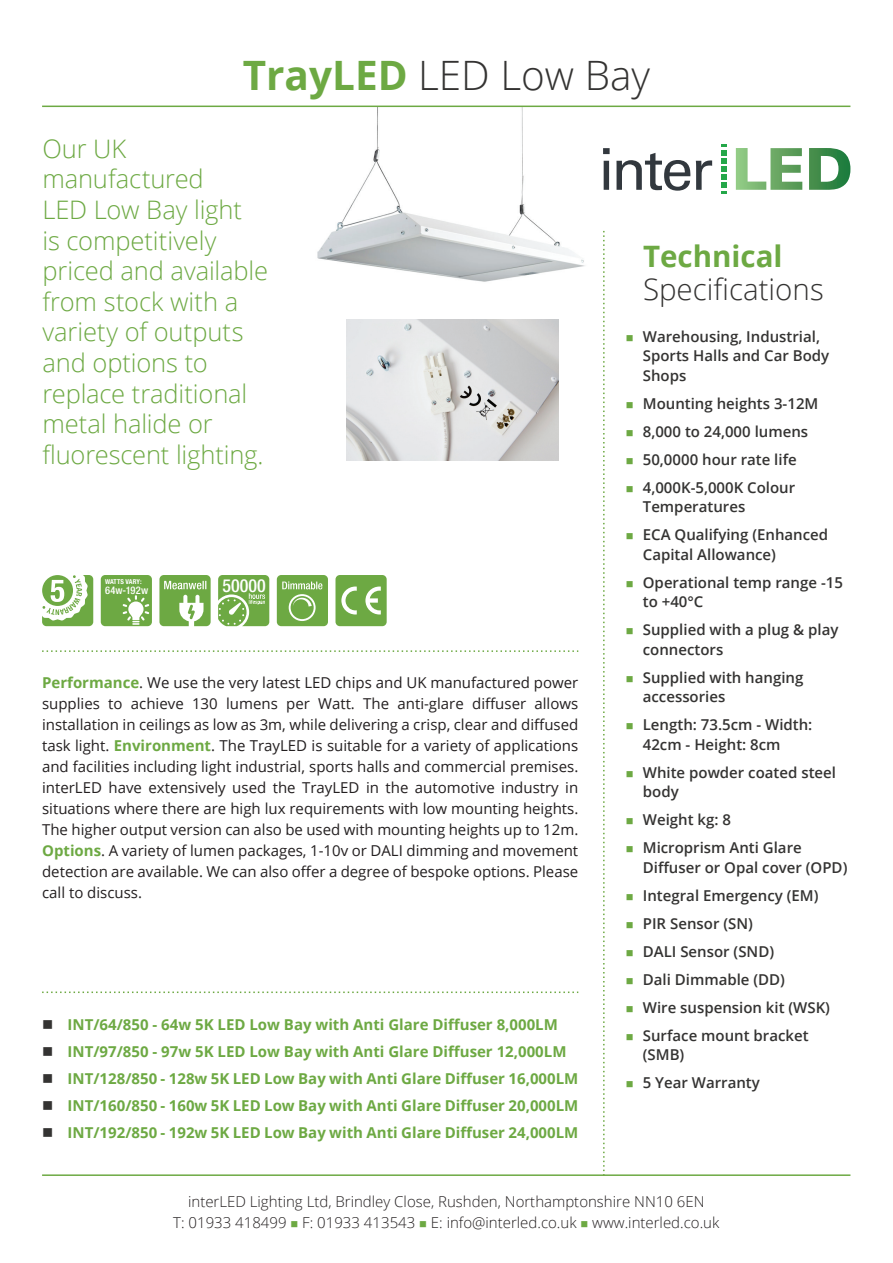
<style>
.page{position:relative;width:893px;height:1263px;background:#fff}
.page>*{position:absolute;margin:0;border:0;box-sizing:border-box;transform-origin:0 0}
.t1{font:300 40.5px "Open Sans";color:#343332}
.t2{font:300 29.55px "Open Sans";color:#343332}
.t3{font:700 29.55px "Open Sans";color:#6da943}
.t4{font:300 25.5px/30.6px "Open Sans";letter-spacing:-.005em;color:#6da943}
.t5{font:500 condensed 18px "Helvetica Neue";letter-spacing:.005em;color:#fff}
.t6{font:15px/21px "Open Sans";color:#231f20;text-align:justify}
.t7{font:600 15px/19.5px "Open Sans";color:#343332}
.t8{font:700 15px "Open Sans";color:#6da943}
.t9{font:300 15px/21px "Open Sans";color:#231f20;text-align:center}
.t10{font:500 condensed 10.5px "Helvetica Neue";letter-spacing:.02em;color:#fff}
.t11{font:700 condensed 6.75px "Helvetica Neue";color:#fff}
.s1{font-weight:700;color:#6da943}
.s2{color:#343332}
.s3{color:#6da943}
</style>
<div class="page">
<img style="left:310px;top:107px;width:280px;height:280px">
<svg style="left:603px;top:148px;width:7px;height:42px"></svg>
<svg style="left:616px;top:153px;width:96px;height:38px"></svg>
<svg style="left:736px;top:148px;width:66px;height:42px"></svg>
<svg style="left:809px;top:148px;width:41px;height:42px"></svg>
<svg style="left:721px;top:144px;width:5px;height:50px"></svg>
<svg style="left:42px;top:575px;width:52px;height:52px"></svg>
<svg style="left:159px;top:575px;width:52px;height:52px;fill:#6da943"></svg>
<svg style="left:276px;top:575px;width:52px;height:52px;background:#83b660"></svg>
<svg style="left:335px;top:575px;width:52px;height:52px;background:#86b763"></svg>
<svg style="left:603px;top:231px;width:2px;height:941px"></svg>
<hr style="left:42px;top:106px;width:808px;height:1px;background:#6da943">
<hr style="left:42px;top:1174px;width:808px;height:2px;background:#6da943">
<svg style="left:42px;top:650px;width:536px;height:2px"></svg>
<svg style="left:42px;top:991px;width:536px;height:2px"></svg>
<img style="left:346px;top:320px;width:212px;height:141px">
<svg style="left:218px;top:575px;width:52px;height:52px;background:#83b660"></svg>
<svg style="left:100px;top:575px;width:52px;height:52px;background:#83b65f"></svg>
<h1 class="t1" style="left:243px;top:47px;width:409px"><span class="s1">TrayLED</span> LED Low Bay</h1>
<h3 class="t4" style="left:43px;top:132px;width:227px">Our UK manufactured<br>LED Low Bay light<br>is competitively priced and available from stock with a variety of outputs and options to replace traditional metal halide or fluorescent lighting.</h3>
<p class="t10" style="left:105px;top:584px;width:45px">64w-192w</p>
<p class="t5" style="left:222px;top:575px;width:45px">50000</p>
<p class="t11" style="left:105px;top:577px;width:38px">WATTS VARY:</p>
<p class="t6" style="left:42px;top:671px;width:538px"><span class="s1">Performance</span>. We use the very latest LED chips and UK manufactured power supplies to achieve 130 lumens per Watt. The anti-glare diffuser allows installation in ceilings as low as 3m, while delivering a crisp, clear and diffused task light. <span class="s1">Environment</span>. The TrayLED is suitable for a variety of applications and facilities including light industrial, sports halls and commercial premises. interLED have extensively used the TrayLED in the automotive industry in situations where there are high lux requirements with low mounting heights.<br>The higher output version can also be used with mounting heights up to 12m.<br><span class="s1">Options</span>. A variety of lumen packages, 1-10v or DALI dimming and movement detection are available. We can also offer a degree of bespoke options. Please call to discuss.</p>
<p class="t8" style="left:42px;top:1014px;width:517px"><span class="s2">■</span> INT/64/850 - 64w 5K LED Low Bay with Anti Glare Diffuser 8,000LM</p>
<p class="t8" style="left:42px;top:1041px;width:526px"><span class="s2">■</span> INT/97/850 - 97w 5K LED Low Bay with Anti Glare Diffuser 12,000LM</p>
<p class="t8" style="left:42px;top:1068px;width:538px"><span class="s2">■</span> INT/128/850 - 128w 5K LED Low Bay with Anti Glare Diffuser 16,000LM</p>
<p class="t8" style="left:42px;top:1095px;width:538px"><span class="s2">■</span> INT/160/850 - 160w 5K LED Low Bay with Anti Glare Diffuser 20,000LM</p>
<p class="t8" style="left:42px;top:1122px;width:538px"><span class="s2">■</span> INT/192/850 - 192w 5K LED Low Bay with Anti Glare Diffuser 24,000LM</p>
<h2 class="t3" style="left:643px;top:235px;width:141px">Technical</h2>
<h2 class="t2" style="left:643px;top:269px;width:182px">Specifications</h2>
<p class="t7" style="left:643px;top:326px;width:188px;text-indent:-17px"><span class="s3">■</span> Warehousing, Industrial,<br>Sports Halls and Car Body<br>Shops</p>
<p class="t7" style="left:626px;top:393px;width:194px"><span class="s3">■</span> Mounting heights 3-12M</p>
<p class="t7" style="left:626px;top:421px;width:184px"><span class="s3">■</span> 8,000 to 24,000 lumens</p>
<p class="t7" style="left:626px;top:449px;width:172px"><span class="s3">■</span> 50,0000 hour rate life</p>
<p class="t7" style="left:643px;top:477px;width:154px;text-indent:-17px"><span class="s3">■</span> 4,000K-5,000K Colour<br>Temperatures</p>
<p class="t7" style="left:643px;top:524px;width:187px;text-indent:-17px"><span class="s3">■</span> ECA Qualifying (Enhanced<br>Capital Allowance)</p>
<p class="t7" style="left:643px;top:572px;width:202px;text-indent:-17px"><span class="s3">■</span> Operational temp range -15 to +40°C</p>
<p class="t7" style="left:643px;top:620px;width:197px;text-indent:-17px"><span class="s3">■</span> Supplied with a plug &amp; play connectors</p>
<p class="t7" style="left:643px;top:667px;width:162px;text-indent:-17px"><span class="s3">■</span> Supplied with hanging accessories</p>
<p class="t7" style="left:643px;top:715px;width:171px;text-indent:-17px"><span class="s3">■</span> Length: 73.5cm - Width:<br>42cm - Height: 8cm</p>
<p class="t7" style="left:643px;top:762px;width:195px;text-indent:-17px"><span class="s3">■</span> White powder coated steel body</p>
<p class="t7" style="left:626px;top:810px;width:107px"><span class="s3">■</span> Weight kg: 8</p>
<p class="t7" style="left:643px;top:838px;width:206px;text-indent:-17px"><span class="s3">■</span> Microprism Anti Glare<br>Diffuser or Opal cover (OPD)</p>
<p class="t7" style="left:626px;top:885px;width:194px"><span class="s3">■</span> Integral Emergency (EM)</p>
<p class="t7" style="left:626px;top:913px;width:129px"><span class="s3">■</span> PIR Sensor (SN)</p>
<p class="t7" style="left:626px;top:941px;width:150px"><span class="s3">■</span> DALI Sensor (SND)</p>
<p class="t7" style="left:626px;top:969px;width:161px"><span class="s3">■</span> Dali Dimmable (DD)</p>
<p class="t7" style="left:626px;top:997px;width:206px"><span class="s3">■</span> Wire suspension kit (WSK)</p>
<p class="t7" style="left:643px;top:1025px;width:167px;text-indent:-17px"><span class="s3">■</span> Surface mount bracket (SMB)</p>
<p class="t7" style="left:626px;top:1073px;width:136px"><span class="s3">■</span> 5 Year Warranty</p>
<p class="t9" style="left:173px;top:1191px;width:548px">interLED Lighting Ltd, Brindley Close, Rushden, Northamptonshire NN10 6EN<br>T: 01933 418499 <span class="s3">■</span> F: 01933 413543 <span class="s3">■</span> E: info@interled.co.uk <span class="s3">■</span> www.interled.co.uk</p>
</div>
